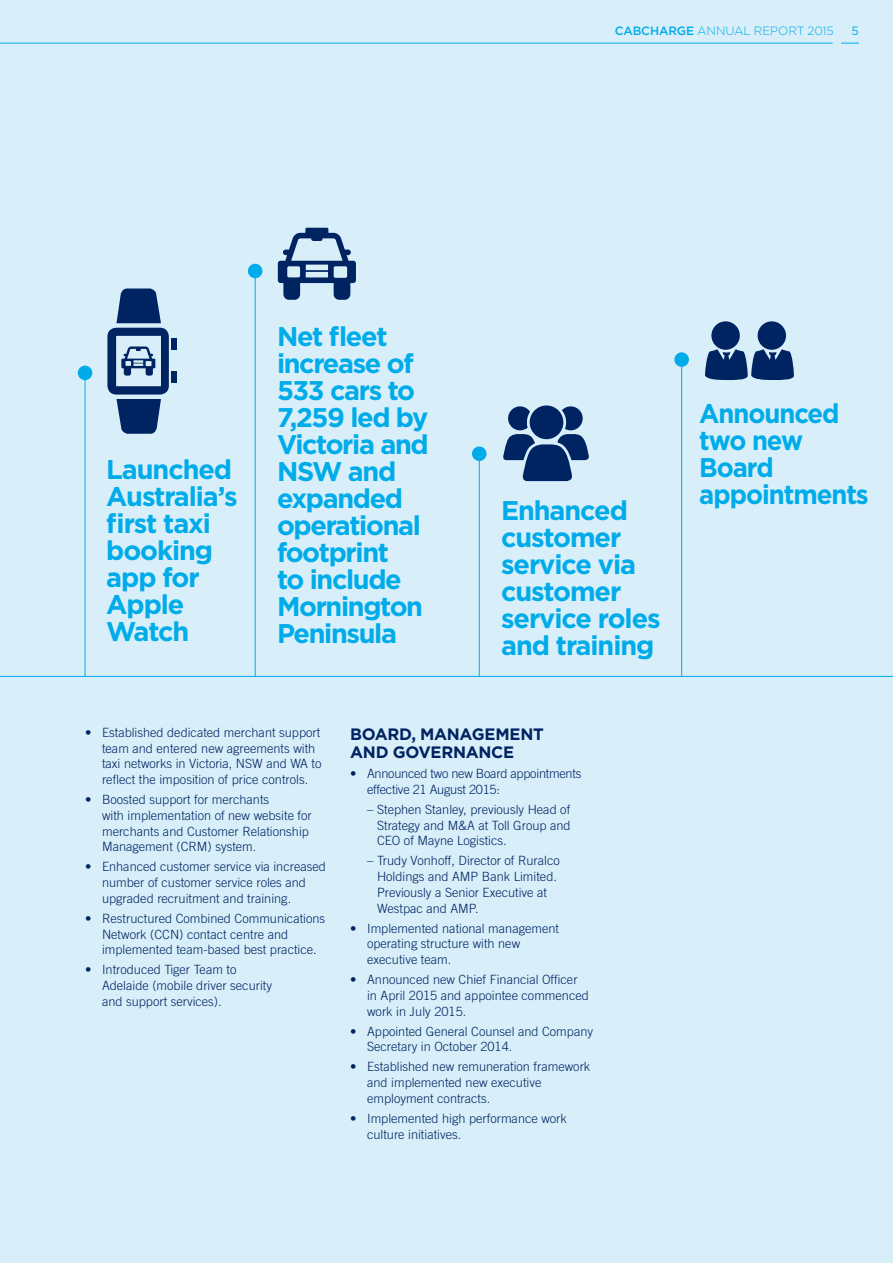
<style>
.page{position:relative;width:893px;height:1263px;background:#d8effa}
.page>*{position:absolute;margin:0;border:0;box-sizing:border-box;transform-origin:0 0}
.t1{font:700 27px/27px "Gotham";letter-spacing:-.05em;color:#00abe9}
.t2{font:700 27px/27px "Gotham";letter-spacing:-.05em;color:#00abe9;scale:.95 1}
.t3{font:700 16.5px/18px "Gotham";letter-spacing:-.01em;color:#002361}
.t4{font:300 12.75px/15.8px "Trade Gothic";color:#002361}
.t5{font:300 12.75px/15.8px "Trade Gothic";letter-spacing:-.02em;color:#002361}
.t6{font:500 12px "Gotham";letter-spacing:-.01em;color:#00abe9}
.t7{font:300 12px "Gotham";letter-spacing:-.01em;color:#00abe9}
.t8{font:12px "Gotham";color:#00abe9}
.s1{font-weight:300}
</style>
<div class="page">
<svg style="left:841px;top:43px;width:18px;height:1px"></svg>
<hr style="left:0;top:43px;width:833px;height:1px;background:#00abe9">
<svg style="left:503px;top:405px;width:86px;height:76px"></svg>
<div style="left:171px;top:339px;width:6px;height:11px;background:#002361"></div>
<div style="left:171px;top:372px;width:6px;height:11px;background:#002361"></div>
<svg style="left:107px;top:288px;width:62px;height:146px"></svg>
<hr style="left:0;top:676px;width:893px;height:1px;background:#00abe9">
<hr style="left:85px;top:377px;width:1px;height:300px;background:#00abe9">
<div style="left:78px;top:366px;width:14px;height:14px;background:#00abe9;border-radius:50%"></div>
<hr style="left:479px;top:458px;width:1px;height:219px;background:#00abe9">
<div style="left:472px;top:446px;width:14px;height:15px;background:#00abe9;border-radius:50%"></div>
<hr style="left:255px;top:275px;width:1px;height:402px;background:#00abe9">
<div style="left:248px;top:264px;width:14px;height:14px;background:#00abe9;border-radius:50%"></div>
<hr style="left:681px;top:364px;width:1px;height:313px;background:#00abe9">
<div style="left:674px;top:352px;width:15px;height:15px;background:#00abe9;border-radius:50%"></div>
<div style="left:711px;top:321px;width:29px;height:29px;background:#002361;border-radius:50%"></div>
<div style="left:758px;top:321px;width:28px;height:29px;background:#002361;border-radius:50%"></div>
<svg style="left:705px;top:349px;width:89px;height:31px"></svg>
<svg style="left:278px;top:228px;width:78px;height:72px"></svg>
<p class="t6" style="left:615px;top:23px;width:102px">CABCHARGE <span class="s1">ANNU</span></p>
<p class="t7" style="left:734px;top:23px;width:38px">AL REPO</p>
<p class="t7" style="left:788px;top:23px;width:47px">RT 2015</p>
<p class="t8" style="left:852px;top:23px;width:9px">5</p>
<h1 class="t1" style="left:106px;top:456px;width:133px">Launched<br>Australia’s first taxi booking app for<br>Apple<br>Watch</h1>
<h1 class="t1" style="left:277px;top:323px;width:153px">N et fleet increase of<br>533 cars to<br>7,259 led by<br>Victoria and<br>NSW and expanded operational footprint<br>to include<br>Mornington<br>Peninsula</h1>
<h1 class="t1" style="left:501px;top:496px;width:161px">Enhanced customer service via customer service roles and training</h1>
<h1 class="t2" style="left:699px;top:400px;width:180px">Announced two new<br>Board appointments</h1>
<p class="t4" style="left:102px;top:724px;width:221px;text-indent:-17px">• Established dedicated merchant support team and entered new agreements with taxi networks in Victoria, NSW and WA to reflect the imposition of price controls.</p>
<p class="t4" style="left:102px;top:791px;width:211px;text-indent:-17px">• Boosted support for merchants<br>with implementation of new website for merchants and Customer Relationship Management (CRM) system.</p>
<p class="t4" style="left:102px;top:859px;width:225px;text-indent:-17px">• Enhanced customer service via increased number of customer service roles and upgraded recruitment and training.</p>
<p class="t4" style="left:102px;top:910px;width:225px;text-indent:-17px">• Restructured Combined Communications<br>Network (CCN) contact centre and implemented team-based best practice.</p>
<p class="t4" style="left:102px;top:962px;width:171px;text-indent:-17px">• Introduced Tiger Team to<br>Adelaide (mobile driver security and support services).</p>
<p class="t3" style="left:350px;top:725px;width:191px">Board, Managem ent and Governance</p>
<p class="t5" style="left:367px;top:765px;width:216px;text-indent:-17px">• Announced two new Board appointments effective 21 August 2015:</p>
<p class="t4" style="left:377px;top:801px;width:195px;text-align:justify;text-indent:-10px">– Stephen Stanley, previously Head of Strategy and M&amp;A at Toll Group and CEO of Mayne Logistics.</p>
<p class="t4" style="left:377px;top:853px;width:184px;text-indent:-10px">– Trudy Vonhoff, Director of Ruralco<br>Holdings and AMP Bank Limited.<br>Previously a Senior Executive at<br>Westpac and AMP.</p>
<p class="t4" style="left:367px;top:920px;width:193px;text-indent:-17px">• Implemented national management operating structure with new executive team.</p>
<p class="t4" style="left:367px;top:971px;width:223px;text-indent:-17px">• Announced new Chief Financial Officer in April 2015 and appointee commenced work in July 2015.</p>
<p class="t4" style="left:367px;top:1023px;width:228px;text-indent:-17px">• Appointed General Counsel and Company<br>Secretary in October 2014.</p>
<p class="t4" style="left:367px;top:1059px;width:225px;text-indent:-17px">• Established new remuneration framework and implemented new executive employment contracts.</p>
<p class="t4" style="left:367px;top:1110px;width:201px;text-indent:-17px">• Implemented high performance work culture initiatives.</p>
</div>
